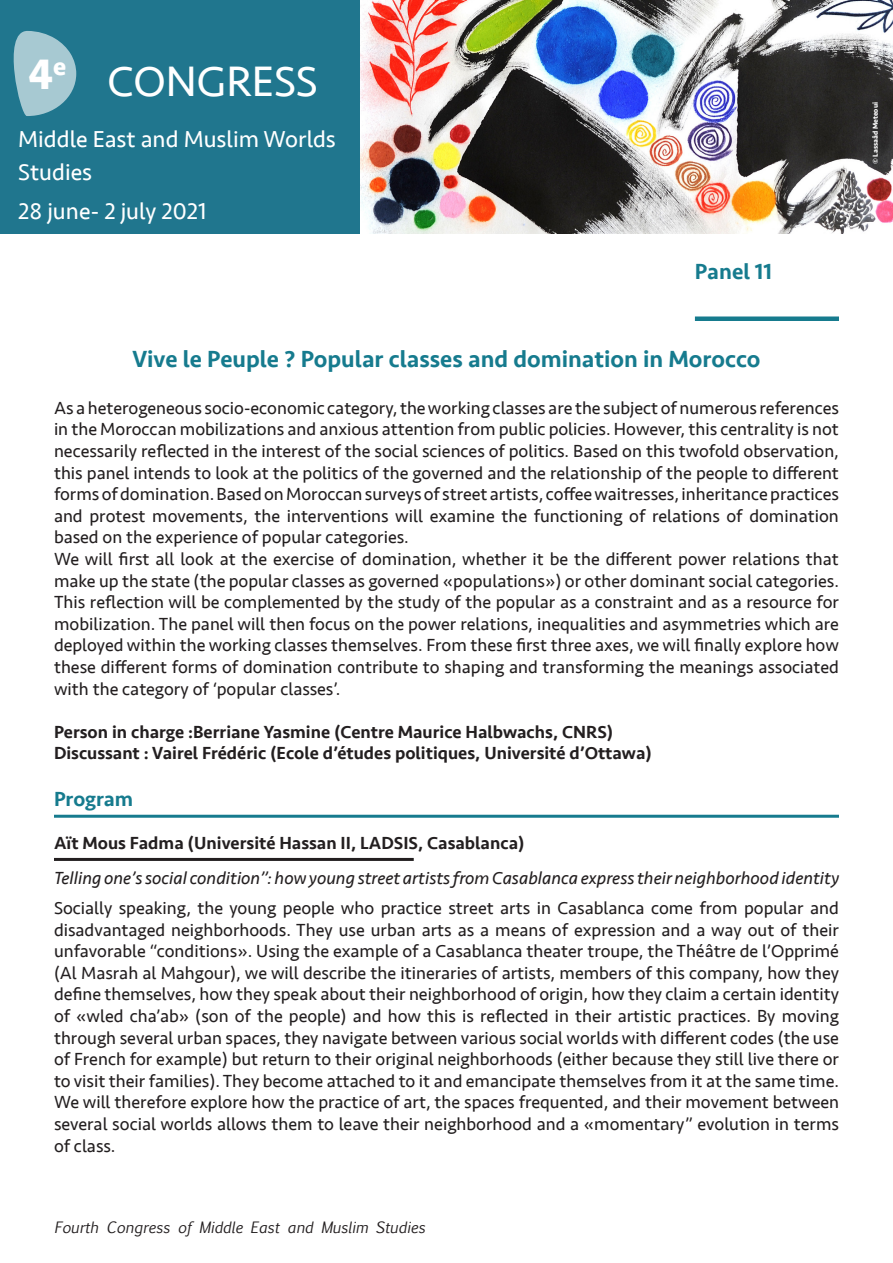
<style>
.page{position:relative;width:893px;height:1263px;background:#fff}
.page>*{position:absolute;margin:0;border:0;box-sizing:border-box;transform-origin:0 0}
.t1{font:43.8px "Seravek";color:#fff}
.t2{font:700 43.8px "Seravek";color:#fff}
.Titre_principal{font:500 24px "Seravek";color:#167b8e}
.t3{font:23.7px/32.8px "Seravek";color:#fff}
.Atelier{font:500 22.5px "Seravek";color:#167b8e}
.Programme{font:500 21px "Seravek";color:#167b8e}
.Texte{font:18px/21.6px "Seravek";color:#231f20;text-align:justify}
.Responsable_Discutan{font:500 18px "Seravek";color:#231f20}
.Titre_communication{font:italic 18px "Seravek";color:#231f20}
.Intervenants{font:500 18px "Seravek";color:#231f20}
.t4{font:italic 15px "Euphemia UCAS";color:#231f20}
.t5{font:700 7.35px "Seravek";color:#fff}
</style>
<div class="page">
<img style="left:360px;top:0;width:533px;height:234px">
<div style="left:0;top:0;width:360px;height:234px;background:#20768e"></div>
<svg style="left:13px;top:31px;width:63px;height:85px"></svg>
<div style="left:695px;top:316px;width:144px;height:5px;background:#167b8e"></div>
<hr style="left:54px;top:815px;width:785px;height:3px;background:#167b8e">
<hr style="left:54px;top:858px;width:360px;height:3px;background:#231f20">
<h1 class="t2" style="left:28px;top:39px;width:40px">4<sup>e</sup></h1>
<h1 class="t1" style="left:108px;top:48px;width:212px">CONGRESS</h1>
<h3 class="t3" style="left:18px;top:123px;width:319px">Middle East and Muslim Worlds<br>Studies</h3>
<h3 class="t3" style="left:18px;top:195px;width:190px">28 june- 2 july 2021</h3>
<p class="Atelier" style="left:695px;top:257px;width:79px">Panel 11</p>
<p class="Titre_principal" style="left:132px;top:344px;width:630px">Vive le Peuple ? Popular classes and domination in Morocco</p>
<p class="Texte" style="left:54px;top:397px;width:786px">As a heterogeneous socio-economic category, the working classes are the subject of numerous references in the Moroccan mobilizations and anxious attention from public policies. However, this centrality is not necessarily reflected in the interest of the social sciences of politics. Based on this twofold observation, this panel intends to look at the politics of the governed and the relationship of the people to different forms of domination. Based on Moroccan surveys of street artists, coffee waitresses, inheritance practices and protest movements, the interventions will examine the functioning of relations of domination based on the experience of popular categories.</p>
<p class="Texte" style="left:54px;top:548px;width:786px">We will first all look at the exercise of domination, whether it be the different power relations that make up the state (the popular classes as governed «populations») or other dominant social categories.<br>This reflection will be complemented by the study of the popular as a constraint and as a resource for mobilization. The panel will then focus on the power relations, inequalities and asymmetries which are deployed within the working classes themselves. From these first three axes, we will finally explore how these different forms of domination contribute to shaping and transforming the meanings associated with the category of ‘popular classes’.</p>
<p class="Responsable_Discutan" style="left:54px;top:721px;width:561px">Person in charge :Berriane Yasmine (Centre Maurice Halbwachs, CNRS)</p>
<p class="Responsable_Discutan" style="left:54px;top:742px;width:599px">Discussant : Vairel Frédéric (Ecole d’études politiques, Université d’Ottawa)</p>
<p class="Programme" style="left:54px;top:786px;width:81px">Program</p>
<p class="Intervenants" style="left:54px;top:832px;width:472px">Aït Mous Fadma (Université Hassan II, LADSIS, Casablanca)</p>
<p class="Titre_communication" style="left:54px;top:863px;width:786px">Telling one’s social condition”: how young street artists from Casablanca express their neighborhood identity</p>
<p class="Texte" style="left:54px;top:897px;width:787px">Socially speaking, the young people who practice street arts in Casablanca come from popular and disadvantaged neighborhoods. They use urban arts as a means of expression and a way out of their unfavorable “conditions». Using the example of a Casablanca theater troupe, the Théâtre de l’Opprimé (Al Masrah al Mahgour), we will describe the itineraries of artists, members of this company, how they define themselves, how they speak about their neighborhood of origin, how they claim a certain identity of «wled cha’ab» (son of the people) and how this is reflected in their artistic practices. By moving through several urban spaces, they navigate between various social worlds with different codes (the use of French for example) but return to their original neighborhoods (either because they still live there or to visit their families). They become attached to it and emancipate themselves from it at the same time.<br>We will therefore explore how the practice of art, the spaces frequented, and their movement between several social worlds allows them to leave their neighborhood and a «momentary” evolution in terms of class.</p>
<p class="t4" style="left:54px;top:1216px;width:373px">Fourth Congress of Middle East and Muslim Studies</p>
<p class="t5" style="left:869px;top:164px;width:64px;rotate:-90deg">© Lassaâd Meteoui</p>
</div>
